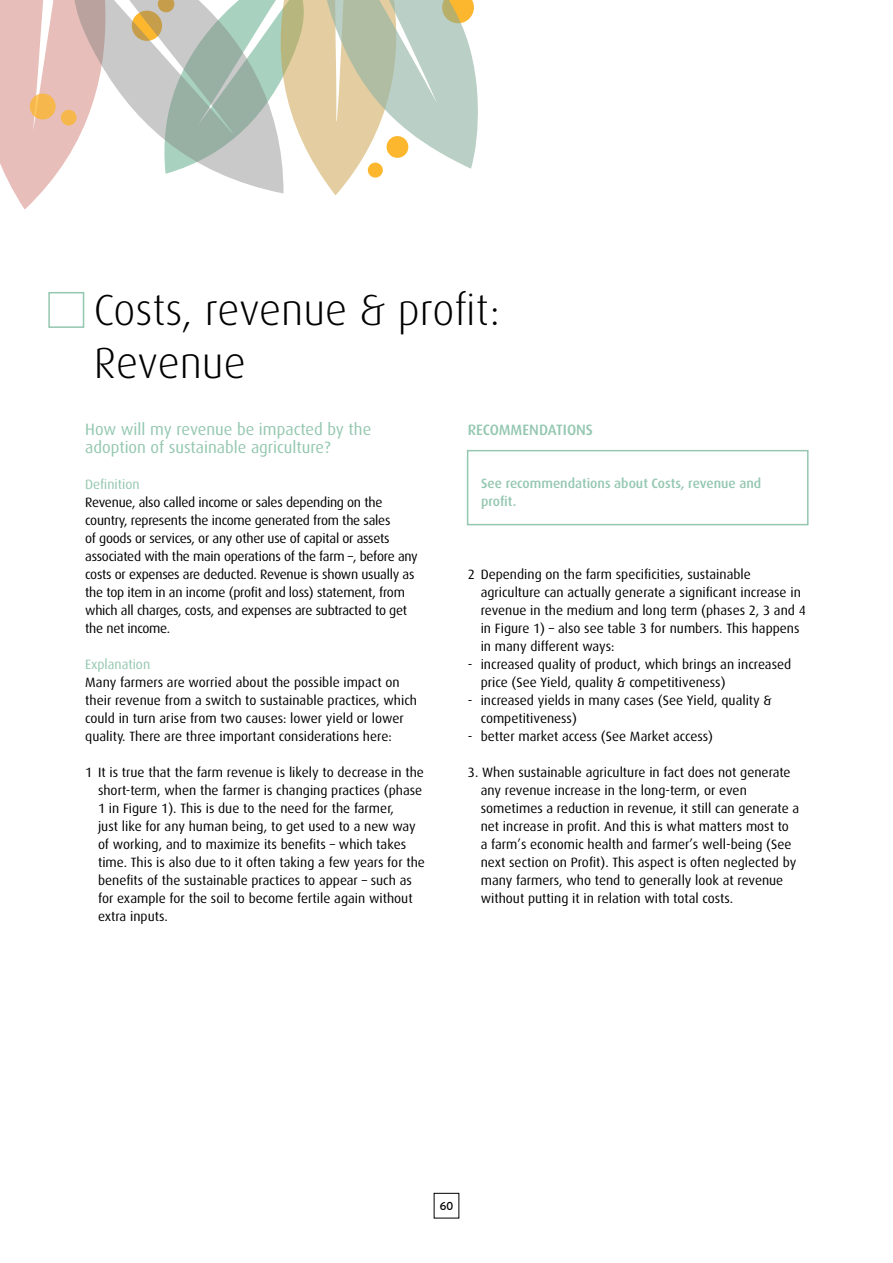
<style>
.page{position:relative;width:893px;height:1263px;background:#fff}
.page>*{position:absolute;margin:0;border:0;box-sizing:border-box;transform-origin:0 0}
.t1{font:300 43.5px/52.2px "Dax";color:#000}
.t2{font:16.5px/18px "Dax";color:#94c7b0}
.t3{font:500 15px "Dax";color:#94c7b0}
.t4{font:13.5px/18px "Dax";color:#000}
.t5{font:13.5px/18px "Dax";letter-spacing:-.02em;color:#000}
.t6{font:500 13.5px/18px "Dax";color:#94c7b0}
.t7{font:13.5px "Dax";color:#94c7b0}
.t8{font:600 11.25px "Neue Sans";color:#000}
</style>
<div class="page">
<svg style="left:0;top:0;width:478px;height:210px"></svg>
<div style="left:48px;top:292px;width:36px;height:36px;border:2px solid #94c7b0"></div>
<div style="left:467px;top:450px;width:341px;height:75px;border:2px solid #94c7b0"></div>
<h1 class="t1" style="left:94px;top:285px;width:408px">Costs, revenue &amp; profit:<br>Revenue</h1>
<p class="t2" style="left:85px;top:420px;width:288px">How will my revenue be impacted by the adoption of sustainable agriculture?</p>
<p class="t7" style="left:85px;top:476px;width:56px">Definition</p>
<p class="t5" style="left:85px;top:493px;width:334px">Revenue, also called income or sales depending on the country, represents the income generated from the sales<br>of goods or services, or any other use of capital or assets associated with the main operations of the farm –, before any costs or expenses are deducted. Revenue is shown usually as the top item in an income (profit and loss) statement, from which all charges, costs, and expenses are subtracted to get the net income.</p>
<p class="t7" style="left:85px;top:656px;width:66px">Explanation</p>
<p class="t4" style="left:85px;top:673px;width:333px">Many farmers are worried about the possible impact on their revenue from a switch to sustainable practices, which could in turn arise from two causes: lower yield or lower quality. There are three important considerations here:</p>
<p class="t4" style="left:98px;top:763px;width:328px;text-indent:-13px">1 It is true that the farm revenue is likely to decrease in the short-term, when the farmer is changing practices (phase 1 in Figure 1). This is due to the need for the farmer,<br>just like for any human being, to get used to a new way of working, and to maximize its benefits – which takes time. This is also due to it often taking a few years for the benefits of the sustainable practices to appear – such as for example for the soil to become fertile again without extra inputs.</p>
<p class="t3" style="left:468px;top:421px;width:127px">RECOMMENDATIONS</p>
<p class="t6" style="left:481px;top:475px;width:282px">See recommendations about Costs, revenue and profit.</p>
<p class="t4" style="left:481px;top:565px;width:327px;text-indent:-13px">2 Depending on the farm specificities, sustainable agriculture can actually generate a significant increase in revenue in the medium and long term (phases 2, 3 and 4 in Figure 1) – also see table 3 for numbers. This happens in many different ways:</p>
<p class="t4" style="left:481px;top:655px;width:312px;text-indent:-13px">- increased quality of product, which brings an increased price (See Yield, quality &amp; competitiveness)</p>
<p class="t4" style="left:481px;top:691px;width:293px;text-indent:-13px">- increased yields in many cases (See Yield, quality &amp; competitiveness)</p>
<p class="t4" style="left:468px;top:727px;width:247px">- better market access (See Market access)</p>
<p class="t4" style="left:481px;top:763px;width:320px;text-indent:-13px">3. When sustainable agriculture in fact does not generate any revenue increase in the long-term, or even sometimes a reduction in revenue, it still can generate a net increase in profit. And this is what matters most to<br>a farm’s economic health and farmer’s well-being (See next section on Profit). This aspect is often neglected by many farmers, who tend to generally look at revenue without putting it in relation with total costs.</p>
<p class="t8" style="left:440px;top:1199px;width:15px">60</p>
</div>
